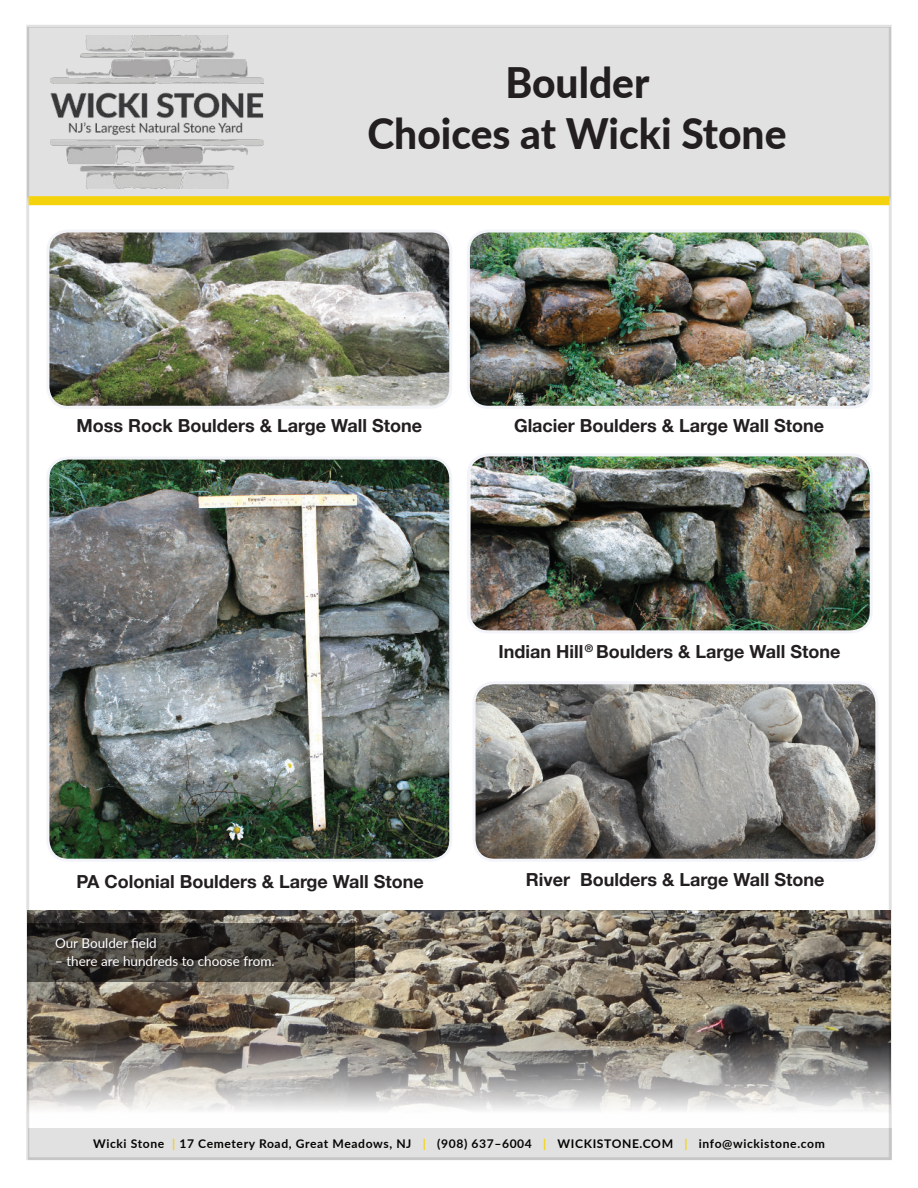
<style>
.page{position:relative;width:918px;height:1188px;background:#fff}
.page>*{position:absolute;margin:0;border:0;box-sizing:border-box;transform-origin:0 0}
.t1{font:800 42px/50.4px "Lato";color:#231f20;text-align:center}
.t2{font:700 18px "Helvetica Neue";color:#231f20}
.t3{font:13.5px "Lato";color:#fff}
.t4{font:700 12px "Lato";letter-spacing:.05em;color:#040503}
.s1{color:#f5d30c}
</style>
<div class="page">
<img style="left:30px;top:910px;width:858px;height:201px">
<svg style="left:30px;top:923px;width:324px;height:59px"></svg>
<svg style="left:27px;top:27px;width:864px;height:177px;fill:#e1e1e1"></svg>
<div style="left:29px;top:1128px;width:863px;height:31px;background:#e1e1e1"></div>
<div style="left:29px;top:196px;width:860px;height:9px;background:#f4d30d"></div>
<img style="left:471px;top:233px;width:398px;height:172px">
<div style="left:467px;top:229px;width:406px;height:180px;border:3px solid #f3f4f9;border-radius:20px"></div>
<img style="left:50px;top:459px;width:398px;height:399px">
<div style="left:46px;top:457px;width:406px;height:405px;border:3px solid #f3f4f9;border-radius:20px"></div>
<img style="left:471px;top:457px;width:398px;height:172px">
<div style="left:467px;top:453px;width:406px;height:180px;border:3px solid #f3f4f9;border-radius:20px"></div>
<img style="left:50px;top:233px;width:398px;height:172px">
<div style="left:46px;top:229px;width:406px;height:180px;border:3px solid #f3f4f9;border-radius:20px"></div>
<img style="left:477px;top:685px;width:397px;height:173px">
<div style="left:473px;top:681px;width:405px;height:181px;border:3px solid #f3f4f9;border-radius:20px"></div>
<svg style="left:55px;top:938px;width:223px;height:31px"></svg>
<h1 class="t1" style="left:367px;top:58px;width:421px">Boulder<br>Choices at Wicki Stone</h1>
<p class="t2" style="left:77px;top:419px;width:347px">Moss Rock Boulders &amp; Large Wall Stone</p>
<p class="t2" style="left:514px;top:419px;width:312px">Glacier Boulders &amp; Large Wall Stone</p>
<p class="t2" style="left:499px;top:645px;width:343px">Indian Hill <sup>®</sup> Boulders &amp; Large Wall Stone</p>
<p class="t2" style="left:76px;top:875px;width:349px">PA Colonial Boulders &amp; Large Wall Stone</p>
<p class="t2" style="left:526px;top:873px;width:300px">River Boulders &amp; Large Wall Stone</p>
<p class="t3" style="left:55px;top:934px;width:103px">Our Boulder field</p>
<p class="t3" style="left:55px;top:954px;width:221px">– there are hundreds to choose from.</p>
<p class="t4" style="left:93px;top:1139px;width:733px">Wicki Stone <span class="s1">|</span> 17 Cemetery Road, Great Meadows, NJ <span class="s1">|</span> (908) 637–6004 <span class="s1">|</span> WICKISTONE.COM <span class="s1">|</span> info@wickistone.com</p>
</div>
